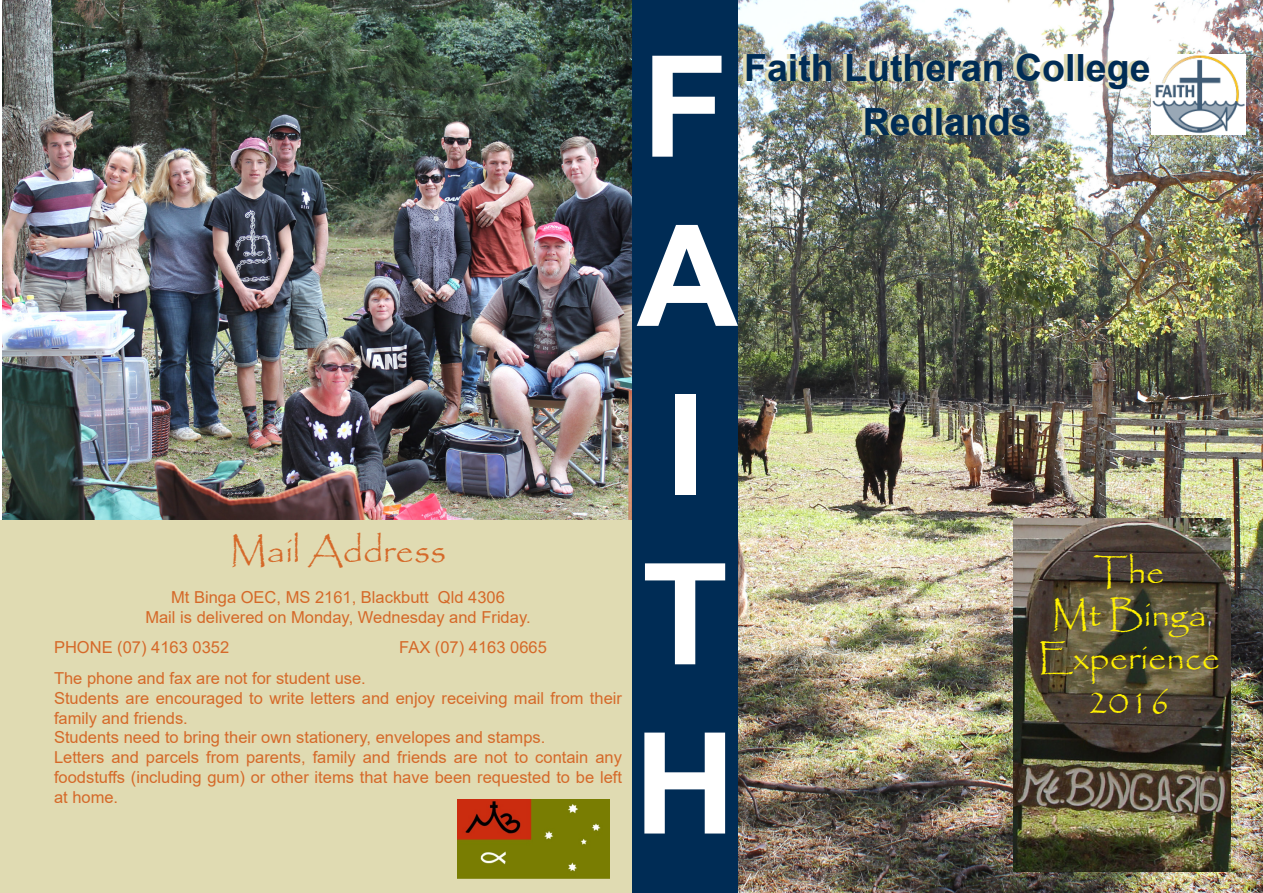
<style>
.page{position:relative;width:1263px;height:893px;background:#fff}
.page>*{position:absolute;margin:0;border:0;box-sizing:border-box;transform-origin:0 0}
.t1{font:700 141px "Arial";color:#fff}
.t2{font:700 37.5px "Arial";color:#002c55}
.t3{font:36px "Papyrus";color:#fff101}
.t4{font:36px "Papyrus";color:#d56929}
.t5{font:16.5px/19.8px "Arial";color:#d56929}
</style>
<div class="page">
<div style="left:631px;top:0;width:107px;height:893px;background:#002c55"></div>
<img style="left:738px;top:0;width:525px;height:893px">
<img style="left:1013px;top:518px;width:217px;height:354px">
<img style="left:2px;top:0;width:629px;height:521px">
<div style="left:0;top:521px;width:631px;height:372px;background:#e0dbb2"></div>
<img style="left:457px;top:799px;width:152px;height:80px">
<img style="left:1151px;top:54px;width:95px;height:81px">
<p class="t1" style="left:642px;top:8px;width:88px">F</p>
<p class="t2" style="left:744px;top:42px;width:408px">Faith Lutheran College</p>
<p class="t2" style="left:863px;top:96px;width:170px">Redlands</p>
<p class="t1" style="left:637px;top:177px;width:103px">A</p>
<p class="t4" style="left:230px;top:528px;width:218px">Mail Address</p>
<p class="t5" style="left:171px;top:587px;width:335px">Mt Binga OEC, MS 2161, Blackbutt Qld 4306</p>
<p class="t5" style="left:145px;top:607px;width:387px">Mail is delivered on Monday, Wednesday and Friday.</p>
<p class="t5" style="left:54px;top:637px;width:177px">PHONE (07) 4163 0352</p>
<p class="t5" style="left:399px;top:637px;width:149px">FAX (07) 4163 0665</p>
<p class="t5" style="left:54px;top:668px;width:313px">The phone and fax are not for student use.</p>
<p class="t5" style="left:54px;top:688px;width:569px">Students are encouraged to write letters and enjoy receiving mail from their family and friends.</p>
<p class="t5" style="left:54px;top:727px;width:493px">Students need to bring their own stationery, envelopes and stamps.</p>
<p class="t5" style="left:54px;top:747px;width:569px;text-align:justify">Letters and parcels from parents, family and friends are not to contain any foodstuffs (including gum) or other items that have been requested to be left at home.</p>
<p class="t1" style="left:665px;top:346px;width:41px">I</p>
<p class="t1" style="left:642px;top:515px;width:88px">T</p>
<p class="t1" style="left:634px;top:685px;width:103px">H</p>
<p class="t3" style="left:1093px;top:549px;width:73px">The</p>
<p class="t3" style="left:1051px;top:593px;width:157px">Mt Binga</p>
<p class="t3" style="left:1038px;top:636px;width:184px">Experience</p>
<p class="t3" style="left:1088px;top:679px;width:84px">2016</p>
</div>
